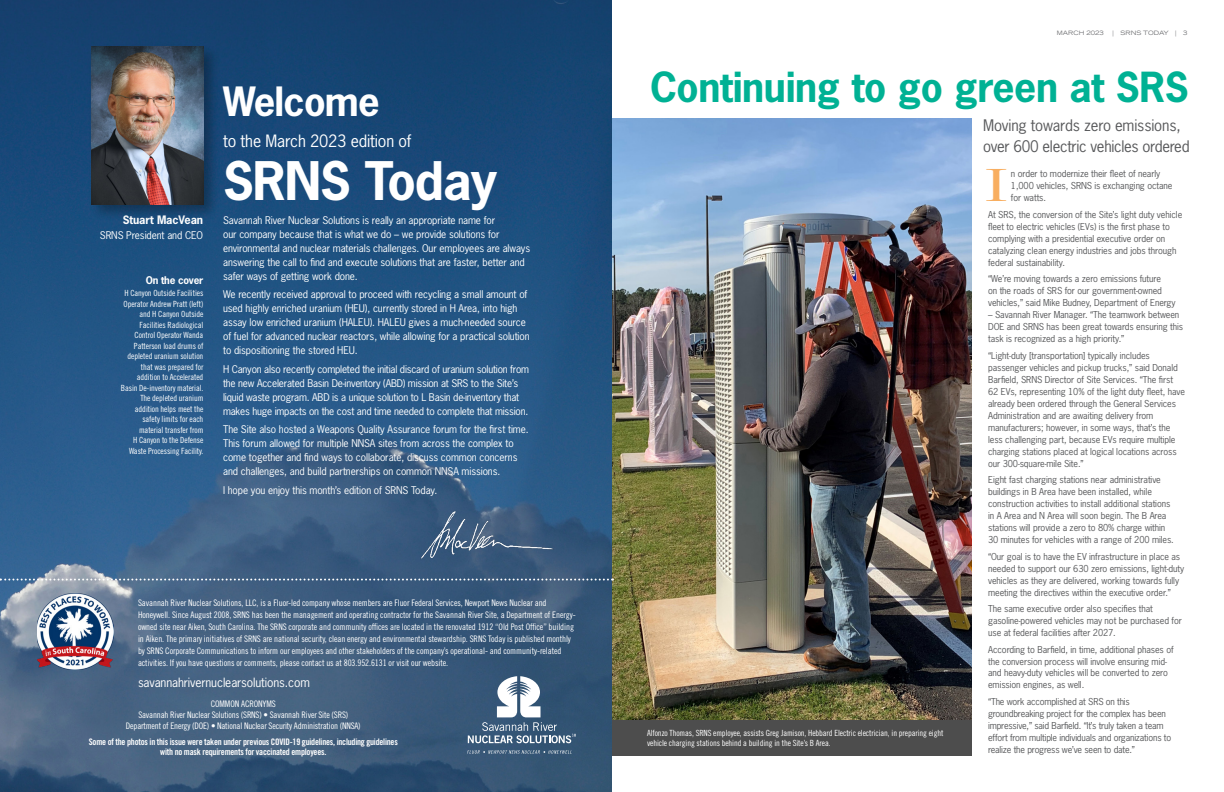
<style>
.page{position:relative;width:1224px;height:792px;background:#fff}
.page>*{position:absolute;margin:0;border:0;box-sizing:border-box;transform-origin:0 0}
.t1{font:700 50px "News Gothic Std";letter-spacing:-.02em;color:#fff}
.t2{font:50px "Modern";color:#f8ae60}
.t3{font:700 39px "News Gothic Std";letter-spacing:-.01em;color:#00b194}
.t4{font:700 38px "News Gothic Std";letter-spacing:-.02em;color:#fff}
.t5{font:16px "News Gothic Std";letter-spacing:-.01em;color:#fff}
.t6{font:15px/21px "News Gothic Std";letter-spacing:-.02em;color:#58595b}
.t7{font:12px "News Gothic Std";letter-spacing:-.01em;color:#fff}
.t8{font:700 11px "News Gothic Std";letter-spacing:-.01em;color:#fff}
.t9{font:10px/14px "News Gothic Std";letter-spacing:-.01em;color:#fff}
.t10{font:700 10px "News Gothic Std";letter-spacing:-.02em;color:#fff}
.t11{font:9px/12px "News Gothic Std";letter-spacing:-.01em;color:#58595b}
.t12{font:9px/12px "Trade Gothic LT Std Cn 18";letter-spacing:-.01em;color:#fff}
.t13{font:9px/10.8px "Trade Gothic LT Std Bd Cn 20";letter-spacing:-.025em;color:#fff;text-align:center}
.t14{font:8.5px/10.5px "Trade Gothic LT Std Cn 18";letter-spacing:-.01em;color:#fff;text-align:right}
.t15{font:expanded 6px "Trade Gothic LT Std";color:#6d6e71}
</style>
<div class="page">
<img style="left:612px;top:118px;width:360px;height:602px">
<div style="left:612px;top:720px;width:360px;height:36px;background:#4d4d4d"></div>
<img style="left:0;top:0;width:612px;height:792px">
<svg style="left:468px;top:676px;width:108px;height:67px"></svg>
<svg style="left:467px;top:750px;width:105px;height:4px"></svg>
<div style="left:88px;top:43px;width:132px;height:179px;background:#000;opacity:.3"></div>
<img style="left:92px;top:47px;width:111px;height:157px">
<img style="left:405px;top:506px;width:153px;height:57px">
<svg style="left:0;top:579px;width:613px;height:2px"></svg>
<img style="left:37px;top:593px;width:76px;height:77px">
<h3 class="t4" style="left:223px;top:76px;width:158px">Welcome</h3>
<p class="t8" style="left:123px;top:213px;width:82px">Stuart MacVean</p>
<p class="t9" style="left:100px;top:228px;width:105px">SRNS President and CEO</p>
<p class="t10" style="left:146px;top:273px;width:59px">On the cover</p>
<p class="t14" style="left:121px;top:288px;width:84px">H Canyon Outside Facilities<br>Operator Andrew Pratt (left) and H Canyon Outside<br>Facilities Radiological<br>Control Operator Wanda<br>Patterson load drums of depleted uranium solution that was prepared for addition to Accelerated<br>Basin De-inventory material.<br>The depleted uranium addition helps meet the safety limits for each material transfer from<br>H Canyon to the Defense<br>Waste Processing Facility.</p>
<h3 class="t5" style="left:223px;top:131px;width:190px">to the March 2023 edition of</h3>
<h1 class="t1" style="left:223px;top:148px;width:276px">SRNS Today</h1>
<p class="t9" style="left:223px;top:213px;width:309px">Savannah River Nuclear Solutions is really an appropriate name for<br>our company because that is what we do – we provide solutions for environmental and nuclear materials challenges. Our employees are always answering the call to find and execute solutions that are faster, better and safer ways of getting work done.</p>
<p class="t9" style="left:223px;top:287px;width:308px">We recently received approval to proceed with recycling a small amount of used highly enriched uranium (HEU), currently stored in H Area, into high assay low enriched uranium (HALEU). HALEU gives a much-needed source of fuel for advanced nuclear reactors, while allowing for a practical solution to dispositioning the stored HEU.</p>
<p class="t9" style="left:223px;top:362px;width:307px">H Canyon also recently completed the initial discard of uranium solution from the new Accelerated Basin De-inventory (ABD) mission at SRS to the Site’s liquid waste program. ABD is a unique solution to L Basin de-inventory that makes huge impacts on the cost and time needed to complete that mission.</p>
<p class="t9" style="left:223px;top:422px;width:307px">The Site also hosted a Weapons Quality Assurance forum for the first time.<br>This forum allowed for multiple NNSA sites from across the complex to come together and find ways to collaborate, discuss common concerns and challenges, and build partnerships on common NNSA missions.</p>
<p class="t9" style="left:223px;top:483px;width:216px">I hope you enjoy this month’s edition of SRNS Today.</p>
<p class="t12" style="left:138px;top:596px;width:439px">Savannah River Nuclear Solutions, LLC, is a Fluor-led company whose members are Fluor Federal Services, Newport News Nuclear and Honeywell. Since August 2008, SRNS has been the management and operating contractor for the Savannah River Site, a Department of Energy&shy;owned site near Aiken, South Carolina. The SRNS corporate and community offices are located in the renovated 1912 “Old Post Office” building in Aiken. The primary initiatives of SRNS are national security, clean energy and environmental stewardship. SRNS Today is published monthly by SRNS Corporate Communications to inform our employees and other stakeholders of the company’s operational- and community-related activities. If you have questions or comments, please contact us at 803.952.6131 or visit our website.</p>
<h3 class="t7" style="left:138px;top:675px;width:173px">savannahrivernuclearsolutions.com</h3>
<p class="t12" style="left:126px;top:699px;width:236px;line-height:10.8px;text-align:center">COMMON ACRONYMS<br>Savannah River Nuclear Solutions (SRNS) • Savannah River Site (SRS)<br>Department of Energy (DOE) • National Nuclear Security Administration (NNSA)</p>
<p class="t13" style="left:89px;top:736px;width:310px">Some of the photos in this issue were taken under previous COVID-19 guidelines, including guidelines with no mask requirements for vaccinated employees.</p>
<p class="t15" style="left:1057px;top:29px;width:49px">MARCH 2023</p>
<p class="t15" style="left:1113px;top:29px;width:76px">| SRNS TODAY | 3</p>
<h2 class="t3" style="left:650px;top:62px;width:540px">Continuing to go green at SRS</h2>
<h3 class="t6" style="left:983px;top:115px;width:208px">Moving towards zero emissions, over 600 electric vehicles ordered</h3>
<p class="t14" style="left:647px;top:727px;width:298px;text-align:left">Alfonzo Thomas, SRNS employee, assists Greg Jamison, Hebbard Electric electrician, in preparing eight vehicle charging stations behind a building in the Site’s B Area.</p>
<h1 class="t2" style="left:986px;top:161px;width:22px">I</h1>
<p class="t11" style="left:1011px;top:168px;width:163px">n order to modernize their fleet of nearly<br>1,000 vehicles, SRNS is exchanging octane for watts.</p>
<p class="t11" style="left:988px;top:208px;width:196px">At SRS, the conversion of the Site’s light duty vehicle fleet to electric vehicles (EVs) is the first phase to complying with a presidential executive order on catalyzing clean energy industries and jobs through federal sustainability.</p>
<p class="t11" style="left:988px;top:273px;width:189px">“We’re moving towards a zero emissions future<br>on the roads of SRS for our government-owned vehicles,” said Mike Budney, Department of Energy</p>
<p class="t11" style="left:988px;top:309px;width:197px">– Savannah River Manager. “The teamwork between<br>DOE and SRNS has been great towards ensuring this task is recognized as a high priority.”</p>
<p class="t11" style="left:988px;top:349px;width:198px">“Light-duty [transportation] typically includes passenger vehicles and pickup trucks,” said Donald Barfield, SRNS Director of Site Services. “The first 62 EVs, representing 10% of the light duty fleet, have already been ordered through the General Services Administration and are awaiting delivery from manufacturers; however, in some ways, that’s the less challenging part, because EVs require multiple charging stations placed at logical locations across our 300-square-mile Site.”</p>
<p class="t11" style="left:988px;top:474px;width:187px">Eight fast charging stations near administrative buildings in B Area have been installed, while construction activities to install additional stations in A Area and N Area will soon begin. The B Area stations will provide a zero to 80% charge within 30 minutes for vehicles with a range of 200 miles.</p>
<p class="t11" style="left:988px;top:550px;width:198px">“Our goal is to have the EV infrastructure in place as needed to support our 630 zero emissions, light-duty vehicles as they are delivered, working towards fully meeting the directives within the executive order.”</p>
<p class="t11" style="left:988px;top:603px;width:195px">The same executive order also specifies that gasoline-powered vehicles may not be purchased for use at federal facilities after 2027.</p>
<p class="t11" style="left:988px;top:643px;width:187px">According to Barfield, in time, additional phases of the conversion process will involve ensuring mid&shy;and heavy-duty vehicles will be converted to zero emission engines, as well.</p>
<p class="t11" style="left:988px;top:696px;width:185px">“The work accomplished at SRS on this groundbreaking project for the complex has been impressive,” said Barfield. “It’s truly taken a team effort from multiple individuals and organizations to realize the progress we’ve seen to date.”</p>
</div>
